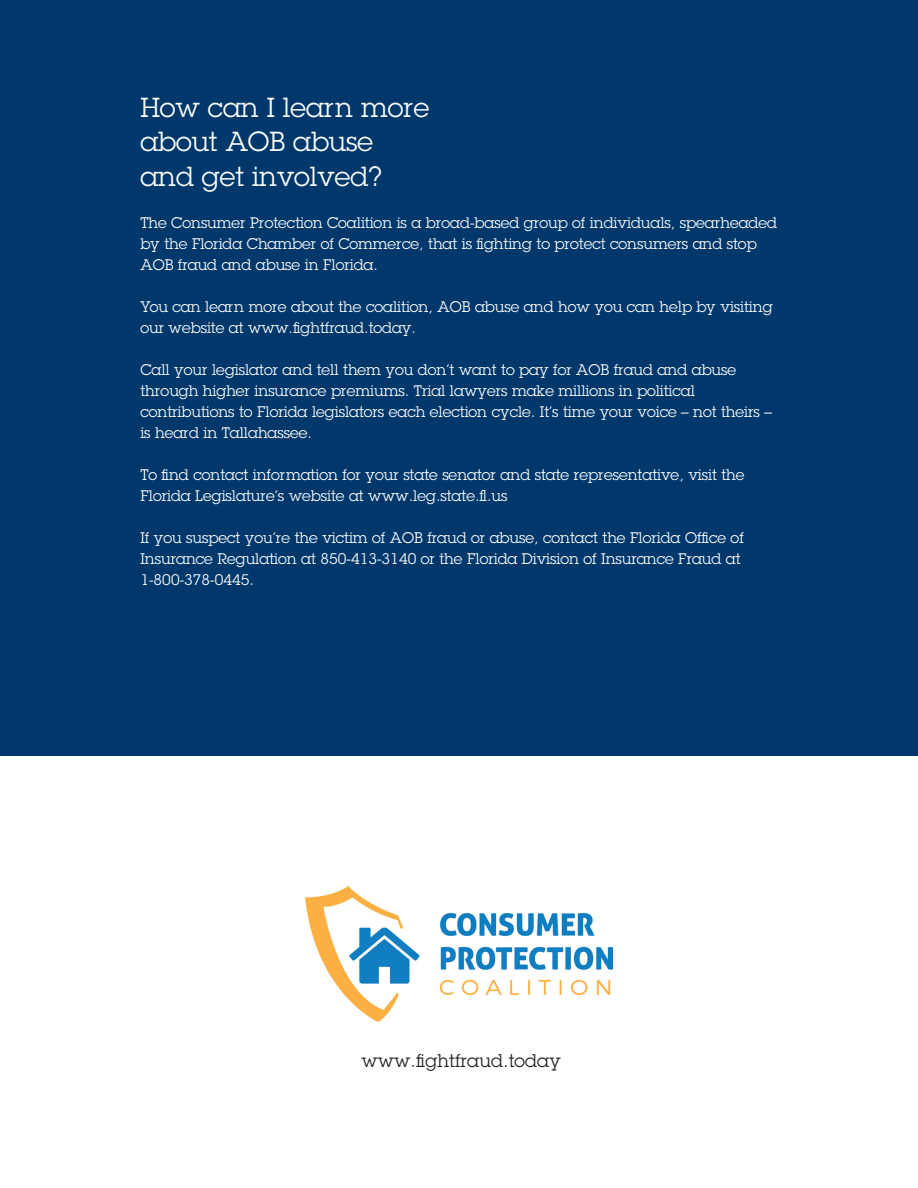
<style>
.page{position:relative;width:918px;height:1188px;background:#fff}
.page>*{position:absolute;margin:0;border:0;box-sizing:border-box;transform-origin:0 0}
.t1{font:27px/34.5px "Lubalin Graph";color:#fff}
.t2{font:18px "Lubalin Graph";letter-spacing:.01em;color:#231f20}
.t3{font:15px/21px "Lubalin Graph";color:#fff}
</style>
<div class="page">
<div style="left:0;top:0;width:918px;height:756px;background:#00386c"></div>
<img style="left:306px;top:886px;width:307px;height:136px">
<p class="t1" style="left:140px;top:89px;width:291px">How can I learn more about AOB abuse and get involved?</p>
<p class="t3" style="left:140px;top:212px;width:638px">The Consumer Protection Coalition is a broad-based group of individuals, spearheaded by the Florida Chamber of Commerce, that is fighting to protect consumers and stop<br>AOB fraud and abuse in Florida.</p>
<p class="t3" style="left:140px;top:296px;width:634px">You can learn more about the coalition, AOB abuse and how you can help by visiting our website at www.fightfraud.today.</p>
<p class="t3" style="left:140px;top:359px;width:633px">Call your legislator and tell them you don’t want to pay for AOB fraud and abuse through higher insurance premiums. Trial lawyers make millions in political contributions to Florida legislators each election cycle. It’s time your voice – not theirs – is heard in Tallahassee.</p>
<p class="t3" style="left:140px;top:464px;width:606px">To find contact information for your state senator and state representative, visit the<br>Florida Legislature’s website at www.leg.state.fl.us</p>
<p class="t3" style="left:140px;top:527px;width:605px">If you suspect you’re the victim of AOB fraud or abuse, contact the Florida Office of<br>Insurance Regulation at 850-413-3140 or the Florida Division of Insurance Fraud at<br>1-800-378-0445.</p>
<p class="t2" style="left:361px;top:1050px;width:201px">www.fightfraud.today</p>
</div>
